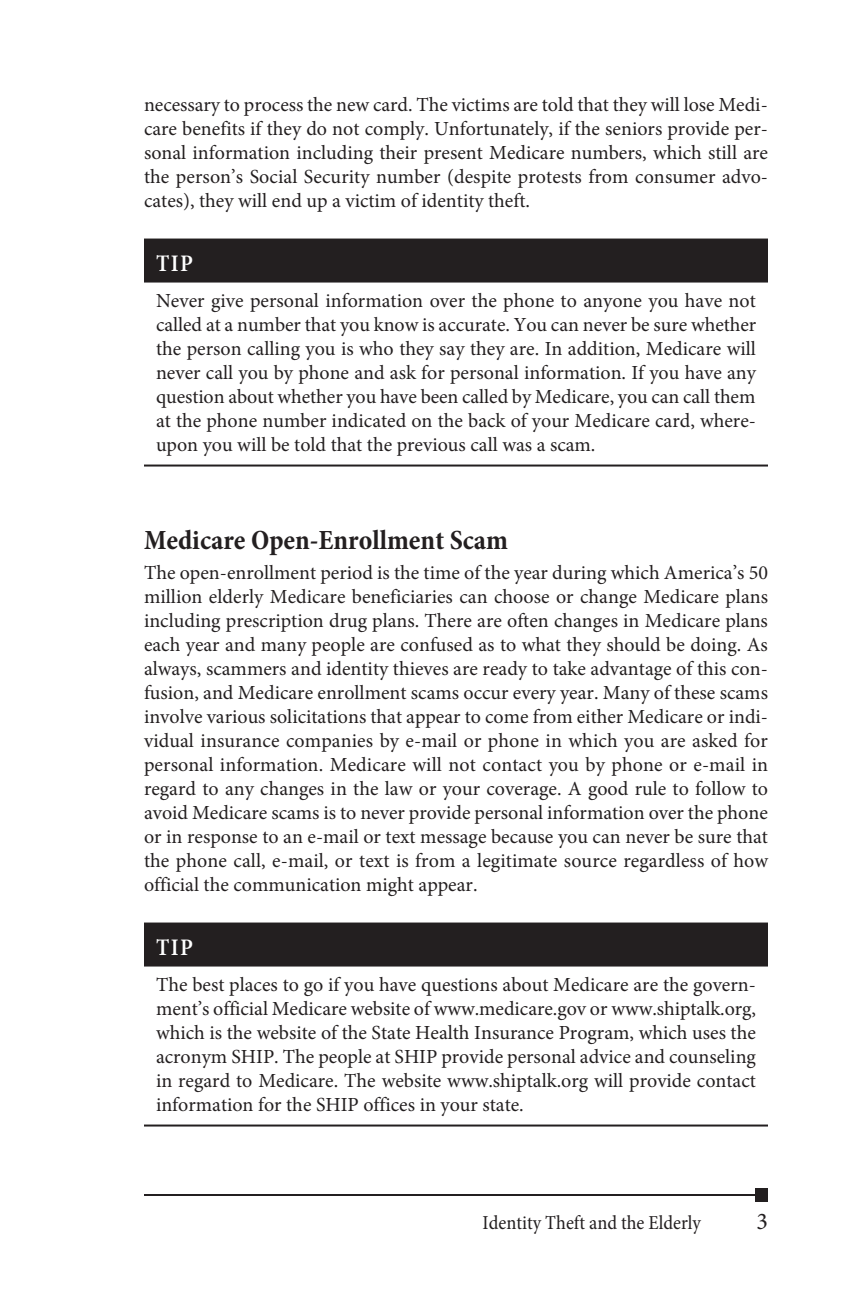
<style>
.page{position:relative;width:864px;height:1296px;background:#fff}
.page>*{position:absolute;margin:0;border:0;box-sizing:border-box;transform-origin:0 0}
.t1{font:700 condensed 28px "Minion Pro";color:#231f20}
.NOTE_SUPTTL{font:600 condensed 24px "Minion Pro";letter-spacing:.06em;color:#fff}
.RHR{font:24px "Minion Pro";color:#231f20}
.HEADFIRST{font:20px/24px "Minion Pro";color:#231f20;text-align:justify}
.NOTE_ONLY{font:20px/24px "Minion Pro";color:#231f20;text-align:justify}
.RHR-2{font:condensed 20px "Minion Pro";color:#231f20}
</style>
<div class="page">
<hr style="left:144px;top:1194px;width:618px;height:2px;background:#231f20">
<div style="left:756px;top:1188px;width:12px;height:13px;background:#231f20"></div>
<div style="left:144px;top:239px;width:624px;height:44px;background:#231f20"></div>
<hr style="left:144px;top:465px;width:624px;height:2px;background:#231f20">
<div style="left:144px;top:923px;width:624px;height:44px;background:#231f20"></div>
<hr style="left:144px;top:1125px;width:624px;height:2px;background:#231f20">
<p class="HEADFIRST" style="left:144px;top:92px;width:626px">necessary to process the new card. The victims are told that they will lose Medi&shy;care benefits if they do not comply. Unfortunately, if the seniors provide per&shy;sonal information including their present Medicare numbers, which still are the person’s Social Security number (despite protests from consumer advo&shy;cates), they will end up a victim of identity theft.</p>
<p class="NOTE_SUPTTL" style="left:156px;top:247px;width:39px">TIP</p>
<p class="NOTE_ONLY" style="left:156px;top:288px;width:602px">Never give personal information over the phone to anyone you have not called at a number that you know is accurate. You can never be sure whether the person calling you is who they say they are. In addition, Medicare will never call you by phone and ask for personal information. If you have any question about whether you have been called by Medicare, you can call them at the phone number indicated on the back of your Medicare card, where&shy;upon you will be told that the previous call was a scam.</p>
<h1 class="t1" style="left:144px;top:520px;width:366px">Medicare Open-Enrollment Scam</h1>
<p class="HEADFIRST" style="left:144px;top:560px;width:626px">The open-enrollment period is the time of the year during which America’s 50 million elderly Medicare beneficiaries can choose or change Medicare plans including prescription drug plans. There are often changes in Medicare plans each year and many people are confused as to what they should be doing. As always, scammers and identity thieves are ready to take advantage of this con&shy;fusion, and Medicare enrollment scams occur every year. Many of these scams involve various solicitations that appear to come from either Medicare or indi&shy;vidual insurance companies by e-mail or phone in which you are asked for personal information. Medicare will not contact you by phone or e-mail in regard to any changes in the law or your coverage. A good rule to follow to avoid Medicare scams is to never provide personal information over the phone or in response to an e-mail or text message because you can never be sure that the phone call, e-mail, or text is from a legitimate source regardless of how official the communication might appear.</p>
<p class="NOTE_SUPTTL" style="left:156px;top:931px;width:39px">TIP</p>
<p class="NOTE_ONLY" style="left:156px;top:972px;width:602px">The best places to go if you have questions about Medicare are the govern&shy;ment’s official Medicare website of www.medicare.gov or www.shiptalk.org, which is the website of the State Health Insurance Program, which uses the acronym SHIP. The people at SHIP provide personal advice and counseling in regard to Medicare. The website www.shiptalk.org will provide contact information for the SHIP offices in your state.</p>
<p class="RHR-2" style="left:483px;top:1209px;width:220px">Identity Theft and the Elderly</p>
<p class="RHR" style="left:756px;top:1206px;width:13px">3</p>
</div>
